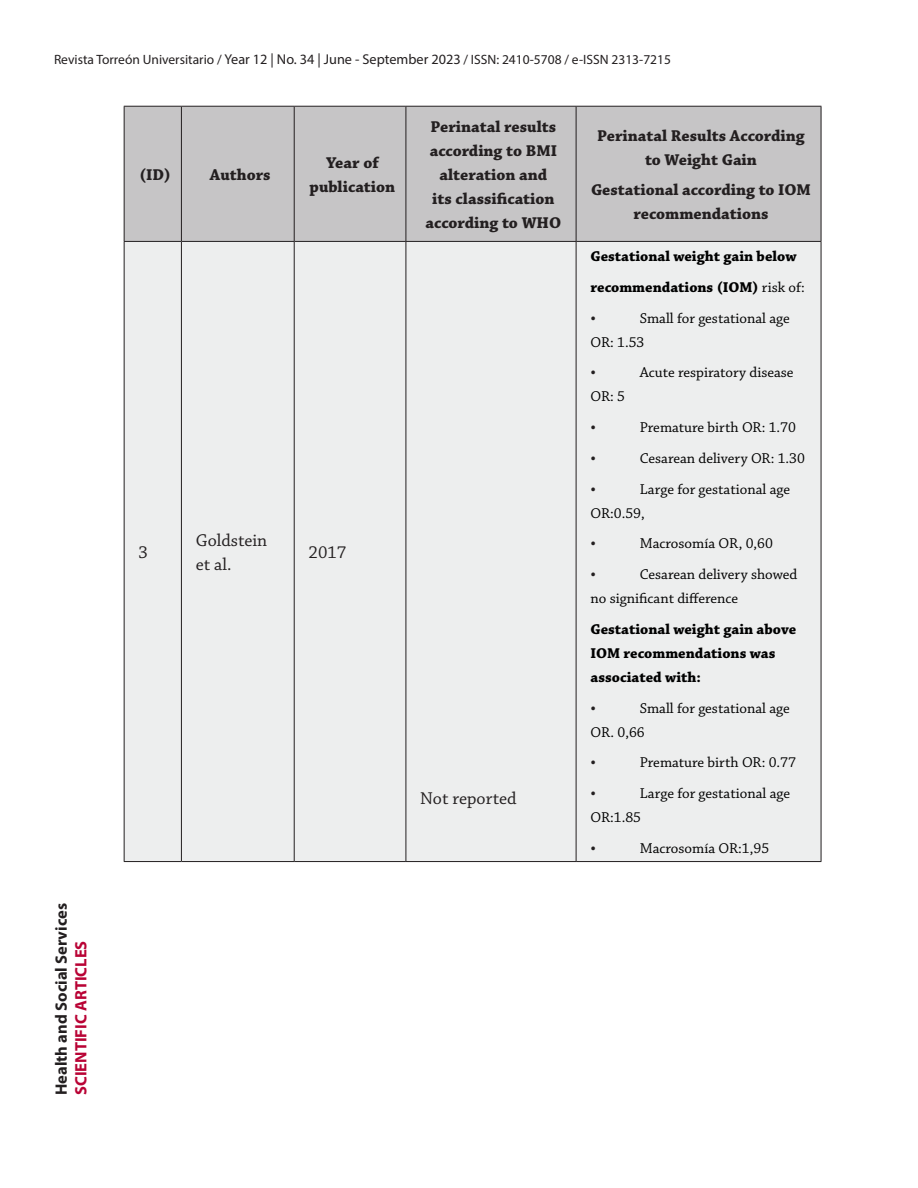
<style>
.page{position:relative;width:918px;height:1188px;background:#fff}
.page>*{position:absolute;margin:0;border:0;box-sizing:border-box;transform-origin:0 0}
.TablasTexto{font:18px/24px "Chaparral Pro";color:#231f20}
.TablasTitulos{font:700 16.5px/24px "Chaparral Pro";color:#231f20;text-align:center}
.t1{font:700 16.5px "Myriad Pro";color:#231f20}
.t2{font:700 16.5px "Myriad Pro";color:#b90335}
.TablasTexto-2{font:15px/24px "Chaparral Pro";color:#000}
.TablasTexto-3{font:700 15px/24px "Chaparral Pro";color:#000}
.EncPagIzq{font:13.5px "Myriad Pro";color:#231f20}
.s1{font-size:14.25px}
.s2{font-weight:400}
</style>
<div class="page">
<div style="left:125px;top:107px;width:696px;height:134px;background:#c6c5c6"></div>
<div style="left:125px;top:242px;width:696px;height:619px;background:#edeeee"></div>
<hr style="left:124px;top:242px;width:1px;height:619px;background:#231f20">
<hr style="left:181px;top:242px;width:1px;height:619px;background:#231f20">
<hr style="left:294px;top:242px;width:1px;height:619px;background:#231f20">
<hr style="left:406px;top:242px;width:1px;height:619px;background:#231f20">
<hr style="left:576px;top:242px;width:1px;height:619px;background:#231f20">
<hr style="left:821px;top:242px;width:1px;height:619px;background:#231f20">
<hr style="left:124px;top:861px;width:57px;height:1px;background:#231f20">
<hr style="left:181px;top:861px;width:113px;height:1px;background:#231f20">
<hr style="left:294px;top:861px;width:112px;height:1px;background:#231f20">
<hr style="left:406px;top:861px;width:170px;height:1px;background:#231f20">
<hr style="left:576px;top:861px;width:245px;height:1px;background:#231f20">
<hr style="left:124px;top:106px;width:57px;height:1px;background:#231f20">
<hr style="left:124px;top:107px;width:1px;height:134px;background:#231f20">
<hr style="left:124px;top:241px;width:57px;height:1px;background:#231f20">
<hr style="left:181px;top:106px;width:113px;height:1px;background:#231f20">
<hr style="left:181px;top:107px;width:1px;height:134px;background:#231f20">
<hr style="left:181px;top:241px;width:113px;height:1px;background:#231f20">
<hr style="left:294px;top:106px;width:112px;height:1px;background:#231f20">
<hr style="left:294px;top:107px;width:1px;height:134px;background:#231f20">
<hr style="left:294px;top:241px;width:112px;height:1px;background:#231f20">
<hr style="left:406px;top:106px;width:170px;height:1px;background:#231f20">
<hr style="left:406px;top:107px;width:1px;height:134px;background:#231f20">
<hr style="left:406px;top:241px;width:170px;height:1px;background:#231f20">
<hr style="left:576px;top:106px;width:245px;height:1px;background:#231f20">
<hr style="left:576px;top:107px;width:1px;height:134px;background:#231f20">
<hr style="left:821px;top:107px;width:1px;height:134px;background:#231f20">
<hr style="left:576px;top:241px;width:245px;height:1px;background:#231f20">
<p class="EncPagIzq" style="left:54px;top:51px;width:619px">Revista Torreón Universitario / <span class="s1">Year 12 | No. 34 | June - September 2023</span> / ISSN: 2410-5708 / e-ISSN 2313-7215</p>
<p class="t1" style="left:50px;top:1095px;width:193px;rotate:-90deg">Health and Social Services</p>
<p class="t2" style="left:70px;top:1095px;width:156px;rotate:-90deg">SCIENTIFIC ARTICLES</p>
<p class="TablasTitulos" style="left:139px;top:163px;width:33px">(ID)</p>
<p class="TablasTitulos" style="left:210px;top:163px;width:62px">Authors</p>
<p class="TablasTitulos" style="left:310px;top:151px;width:87px">Year of publication</p>
<p class="TablasTexto" style="left:139px;top:541px;width:11px">3</p>
<p class="TablasTexto" style="left:196px;top:529px;width:73px">Goldstein et al.</p>
<p class="TablasTexto" style="left:309px;top:541px;width:39px">2017</p>
<p class="TablasTitulos" style="left:426px;top:115px;width:137px">Perinatal results according to BMI alteration and<br>its classification according to WHO</p>
<p class="TablasTitulos" style="left:597px;top:124px;width:209px">Perinatal Results According to Weight Gain</p>
<p class="TablasTitulos" style="left:591px;top:179px;width:221px">Gestational according to IOM recommendations</p>
<p class="TablasTexto" style="left:420px;top:787px;width:98px">Not reported</p>
<p class="TablasTexto-3" style="left:590px;top:245px;width:208px">Gestational weight gain below</p>
<p class="TablasTexto-3" style="left:590px;top:276px;width:216px">recommendations (IOM) <span class="s2">risk of:</span></p>
<p class="TablasTexto" style="left:590px;top:306px;width:7px">•</p>
<p class="TablasTexto-2" style="left:590px;top:307px;width:201px;text-indent:49px">Small for gestational age<br>OR: 1.53</p>
<p class="TablasTexto" style="left:590px;top:360px;width:7px">•</p>
<p class="TablasTexto-2" style="left:640px;top:361px;width:155px">Acute respiratory disease</p>
<p class="TablasTexto-2" style="left:590px;top:385px;width:36px">OR: 5</p>
<p class="TablasTexto" style="left:590px;top:415px;width:7px">•</p>
<p class="TablasTexto-2" style="left:640px;top:416px;width:158px">Premature birth OR: 1.70</p>
<p class="TablasTexto" style="left:590px;top:446px;width:7px">•</p>
<p class="TablasTexto-2" style="left:640px;top:447px;width:167px">Cesarean delivery OR: 1.30</p>
<p class="TablasTexto" style="left:590px;top:477px;width:7px">•</p>
<p class="TablasTexto-2" style="left:590px;top:478px;width:201px;text-indent:49px">Large for gestational age<br>OR:0.59,</p>
<p class="TablasTexto" style="left:590px;top:531px;width:7px">•</p>
<p class="TablasTexto-2" style="left:640px;top:532px;width:135px">Macrosomía OR, 0,60</p>
<p class="TablasTexto" style="left:590px;top:562px;width:7px">•</p>
<p class="TablasTexto-2" style="left:590px;top:563px;width:208px;text-indent:49px">Cesarean delivery showed no significant difference</p>
<p class="TablasTexto-3" style="left:590px;top:618px;width:207px">Gestational weight gain above<br>IOM recommendations was associated with:</p>
<p class="TablasTexto" style="left:590px;top:696px;width:7px">•</p>
<p class="TablasTexto-2" style="left:590px;top:697px;width:201px;text-indent:49px">Small for gestational age<br>OR. 0,66</p>
<p class="TablasTexto" style="left:590px;top:750px;width:7px">•</p>
<p class="TablasTexto-2" style="left:640px;top:751px;width:158px">Premature birth OR: 0.77</p>
<p class="TablasTexto" style="left:590px;top:781px;width:7px">•</p>
<p class="TablasTexto-2" style="left:590px;top:782px;width:201px;text-indent:49px">Large for gestational age<br>OR:1.85</p>
<p class="TablasTexto" style="left:590px;top:836px;width:7px">•</p>
<p class="TablasTexto-2" style="left:640px;top:837px;width:131px">Macrosomía OR:1,95</p>
</div>
